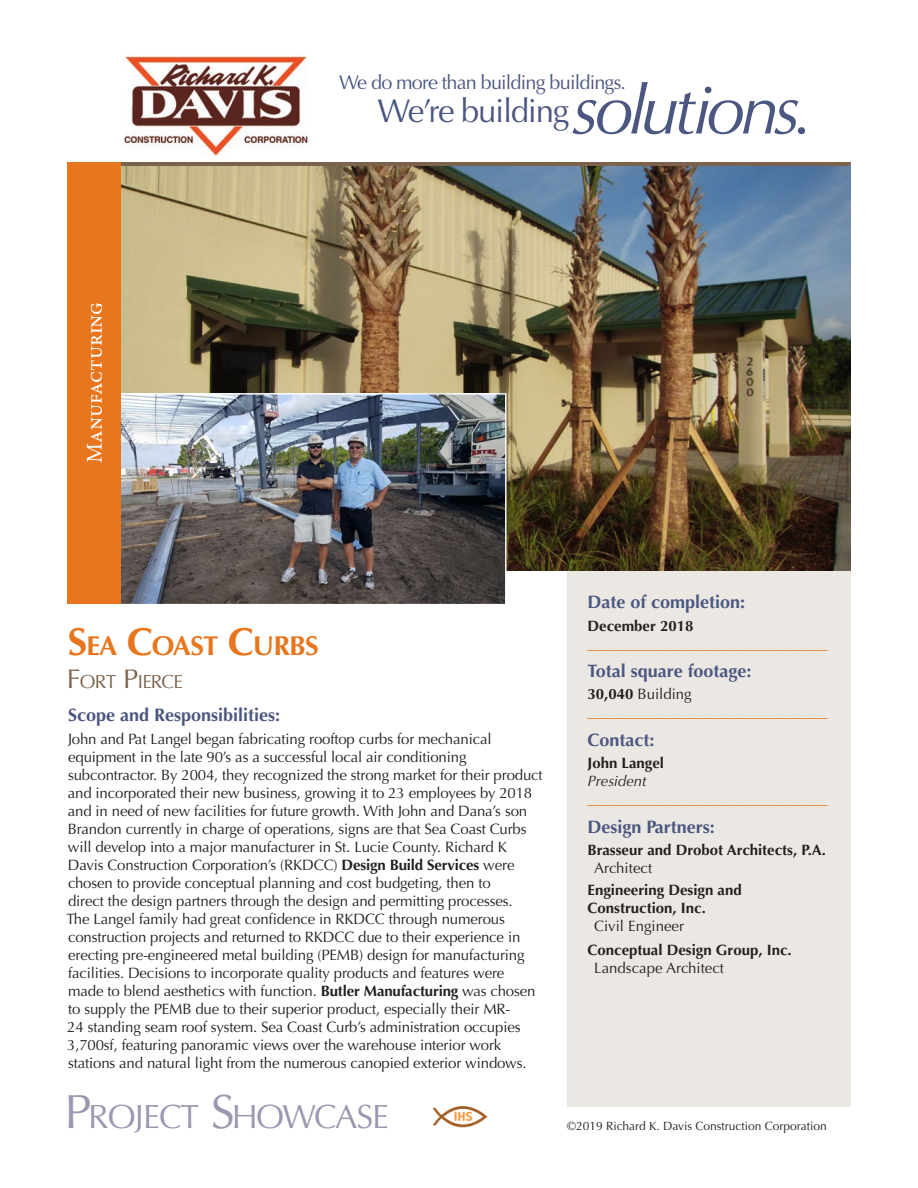
<style>
.page{position:relative;width:918px;height:1188px;background:#fff}
.page>*{position:absolute;margin:0;border:0;box-sizing:border-box;transform-origin:0 0}
.t1{font:33.6px "Optima";letter-spacing:-.03em;color:#9998b1}
.t2{font:33px "Optima";letter-spacing:-.04em;color:#4b5780}
.t3{font:700 27.3px "Optima";letter-spacing:-.03em;color:#e7761e}
.t4{font:22.5px "Minion Pro";color:#fff}
.t5{font:19.8px "Optima";letter-spacing:-.04em;color:#4b5780}
.Place{font:18.9px "Optima";letter-spacing:-.035em;color:#7b624c}
.Scope{font:700 18px "Optima";color:#4b5780}
.body_copy{font:15px/18px "Optima";letter-spacing:-.01em;color:#231f20}
.t6{font:700 15px/18px "Optima";color:#231f20}
.t7{font:15px "Optima";color:#e7761e}
.t8{font:italic 15px "Optima";color:#231f20}
.t9{font:12px "Optima";color:#231f20}
.s1{font-style:italic;font-size:69.3px}
.s2{font-size:39px}
.s3{font-size:27px}
.s4{font-weight:700}
.s5{font-size:48px}
</style>
<div class="page">
<img style="left:124px;top:55px;width:185px;height:101px">
<img style="left:432px;top:1106px;width:56px;height:22px">
<div style="left:567px;top:518px;width:283px;height:589px;background:#ebe8e3"></div>
<img style="left:122px;top:162px;width:729px;height:408px">
<img style="left:122px;top:395px;width:383px;height:208px">
<div style="left:120px;top:393px;width:387px;height:212px;border:1px solid #fff"></div>
<hr style="left:68px;top:162px;width:782px;height:3px;background:#7b624c">
<div style="left:68px;top:162px;width:54px;height:442px;background:#e7761e"></div>
<p class="t4" style="left:80px;top:463px;width:163px;rotate:-90deg">Manufacturing</p>
<h3 class="t5" style="left:339px;top:71px;width:289px">We do more than building buildings.</h3>
<h2 class="t2" style="left:377px;top:92px;width:437px">We’re building<span class="s1">solutions.</span></h2>
<p class="t3" style="left:68px;top:630px;width:251px"><span class="s2">S</span>EA <span class="s2">C</span>OAST <span class="s2">C</span>URBS</p>
<p class="Place" style="left:67px;top:670px;width:117px"><span class="s3">F</span>ORT <span class="s3">P</span>IERCE</p>
<p class="Scope" style="left:68px;top:705px;width:214px">Scope and Responsibilities:</p>
<p class="body_copy" style="left:66px;top:730px;width:478px">John and Pat Langel began fabricating rooftop curbs for mechanical equipment in the late 90’s as a successful local air conditioning subcontractor. By 2004, they recognized the strong market for their product and incorporated their new business, growing it to 23 employees by 2018 and in need of new facilities for future growth. With John and Dana’s son Brandon currently in charge of operations, signs are that Sea Coast Curbs will develop into a major manufacturer in St. Lucie County. Richard K Davis Construction Corporation’s (RKDCC) <span class="s4">Design Build Services</span> were chosen to provide conceptual planning and cost budgeting, then to<br>direct the design partners through the design and permitting processes.<br>The Langel family had great confidence in RKDCC through numerous construction projects and returned to RKDCC due to their experience in erecting pre-engineered metal building (PEMB) design for manufacturing facilities. Decisions to incorporate quality products and features were<br>made to blend aesthetics with function. <span class="s4">Butler Manufacturing</span> was chosen to supply the PEMB due to their superior product, especially their MR-<br>24 standing seam roof system. Sea Coast Curb’s administration occupies 3,700sf, featuring panoramic views over the warehouse interior work stations and natural light from the numerous canopied exterior windows.</p>
<h1 class="t1" style="left:64px;top:1097px;width:326px"><span class="s5">P</span>ROJECT <span class="s5">S</span>HOWCASE</h1>
<p class="Scope" style="left:588px;top:592px;width:159px">Date of completion:</p>
<p class="t6" style="left:588px;top:617px;width:107px">December 2018</p>
<p class="t7" style="left:588px;top:635px;width:241px">________________________________</p>
<p class="Scope" style="left:588px;top:661px;width:165px">Total square footage:</p>
<p class="body_copy" style="left:588px;top:686px;width:106px"><span class="s4">30,040</span> Building</p>
<p class="t7" style="left:588px;top:704px;width:241px">________________________________</p>
<p class="Scope" style="left:588px;top:729px;width:69px">Contact:</p>
<p class="t6" style="left:588px;top:754px;width:78px">John Langel</p>
<p class="t8" style="left:588px;top:772px;width:61px">President</p>
<p class="t7" style="left:588px;top:790px;width:241px">________________________________</p>
<p class="Scope" style="left:588px;top:816px;width:129px">Design Partners:</p>
<p class="t6" style="left:588px;top:841px;width:240px">Brasseur and Drobot Architects, P.A.</p>
<p class="body_copy" style="left:594px;top:859px;width:59px">Architect</p>
<p class="t6" style="left:588px;top:881px;width:156px">Engineering Design and<br>Construction, Inc.</p>
<p class="body_copy" style="left:594px;top:917px;width:91px">Civil Engineer</p>
<p class="t6" style="left:588px;top:941px;width:206px">Conceptual Design Group, Inc.</p>
<p class="body_copy" style="left:594px;top:959px;width:131px">Landscape Architect</p>
<p class="t9" style="left:567px;top:1119px;width:261px">©2019 Richard K. Davis Construction Corporation</p>
</div>
